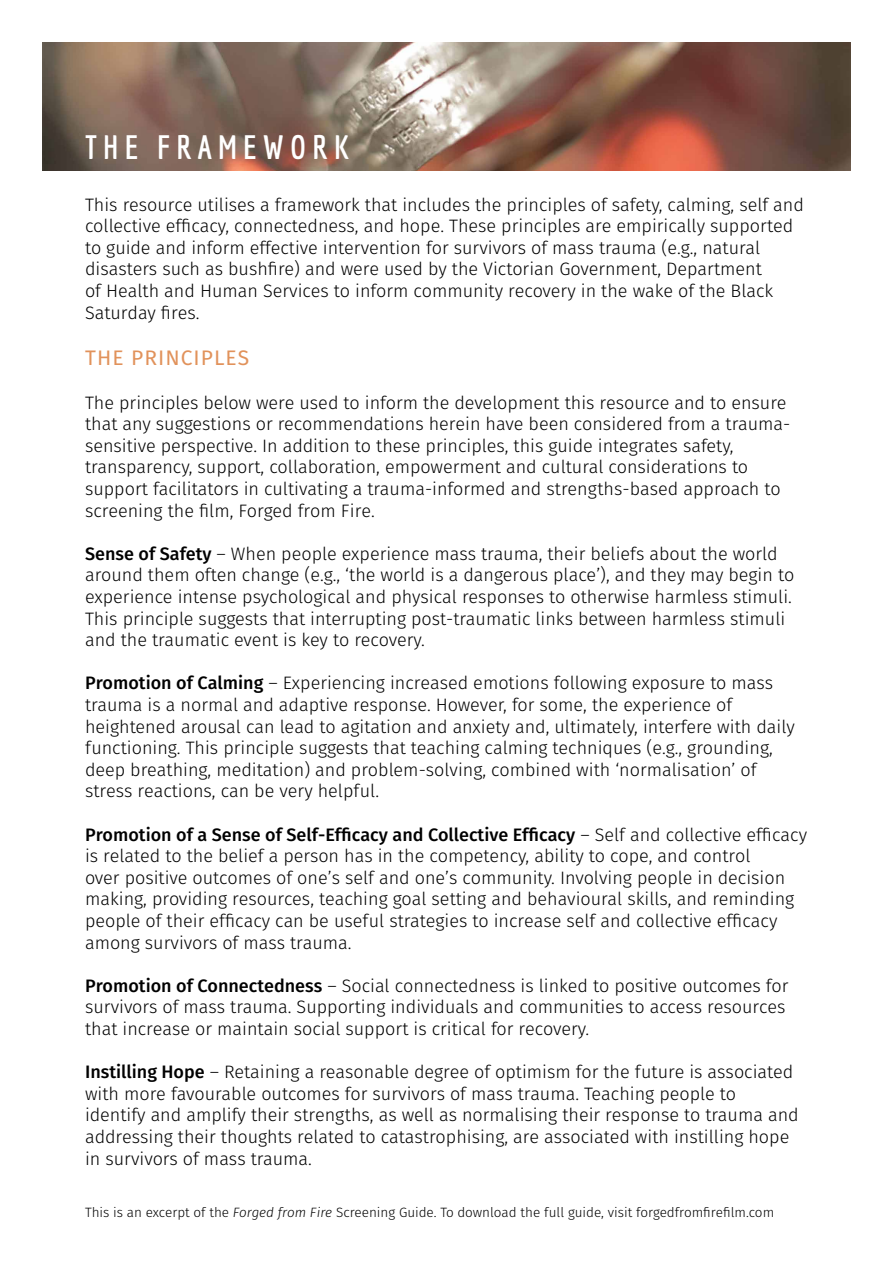
<style>
.page{position:relative;width:893px;height:1263px;background:#fff}
.page>*{position:absolute;margin:0;border:0;box-sizing:border-box;transform-origin:0 0}
.t1{font:700 33px "Economica";letter-spacing:.19em;color:#fff}
.t2{font:21px "Fira Sans";letter-spacing:.05em;color:#e1925b}
.t3{font:300 18px/21.6px "Fira Sans";color:#000}
.t4{font:300 13.5px "Fira Sans";color:#000}
.s1{font-weight:500}
.s2{font-style:italic}
</style>
<div class="page">
<img style="left:43px;top:43px;width:807px;height:127px">
<h1 class="t1" style="left:85px;top:128px;width:266px">THE FRAMEWORK</h1>
<p class="t3" style="left:85px;top:193px;width:720px">This resource utilises a framework that includes the principles of safety, calming, self and collective efficacy, connectedness, and hope. These principles are empirically supported to guide and inform effective intervention for survivors of mass trauma (e.g., natural disasters such as bushfire) and were used by the Victorian Government, Department<br>of Health and Human Services to inform community recovery in the wake of the Black Saturday fires.</p>
<p class="t2" style="left:85px;top:343px;width:166px">THE PRINCIPLES</p>
<p class="t3" style="left:85px;top:391px;width:707px">The principles below were used to inform the development this resource and to ensure that any suggestions or recommendations herein have been considered from a trauma&shy;sensitive perspective. In addition to these principles, this guide integrates safety, transparency, support, collaboration, empowerment and cultural considerations to support facilitators in cultivating a trauma-informed and strengths-based approach to screening the film, Forged from Fire.</p>
<p class="t3" style="left:85px;top:543px;width:711px"><span class="s1">Sense of Safety</span> – When people experience mass trauma, their beliefs about the world around them often change (e.g., ‘the world is a dangerous place’), and they may begin to experience intense psychological and physical responses to otherwise harmless stimuli.<br>This principle suggests that interrupting post-traumatic links between harmless stimuli and the traumatic event is key to recovery.</p>
<p class="t3" style="left:85px;top:672px;width:711px"><span class="s1">Promotion of Calming</span> – Experiencing increased emotions following exposure to mass trauma is a normal and adaptive response. However, for some, the experience of heightened arousal can lead to agitation and anxiety and, ultimately, interfere with daily functioning. This principle suggests that teaching calming techniques (e.g., grounding, deep breathing, meditation) and problem-solving, combined with ‘normalisation’ of stress reactions, can be very helpful.</p>
<p class="t3" style="left:85px;top:823px;width:724px"><span class="s1">Promotion of a Sense of Self-Efficacy and Collective Efficacy</span> – Self and collective efficacy is related to the belief a person has in the competency, ability to cope, and control<br>over positive outcomes of one’s self and one’s community. Involving people in decision making, providing resources, teaching goal setting and behavioural skills, and reminding people of their efficacy can be useful strategies to increase self and collective efficacy among survivors of mass trauma.</p>
<p class="t3" style="left:85px;top:975px;width:705px"><span class="s1">Promotion of Connectedness</span> – Social connectedness is linked to positive outcomes for survivors of mass trauma. Supporting individuals and communities to access resources that increase or maintain social support is critical for recovery.</p>
<p class="t3" style="left:85px;top:1061px;width:715px"><span class="s1">Instilling Hope</span> – Retaining a reasonable degree of optimism for the future is associated with more favourable outcomes for survivors of mass trauma. Teaching people to identify and amplify their strengths, as well as normalising their response to trauma and addressing their thoughts related to catastrophising, are associated with instilling hope in survivors of mass trauma.</p>
<p class="t4" style="left:85px;top:1203px;width:691px">This is an excerpt of the <span class="s2">Forged from Fire</span> Screening Guide. To download the full guide, visit forgedfromfirefilm.com</p>
</div>
